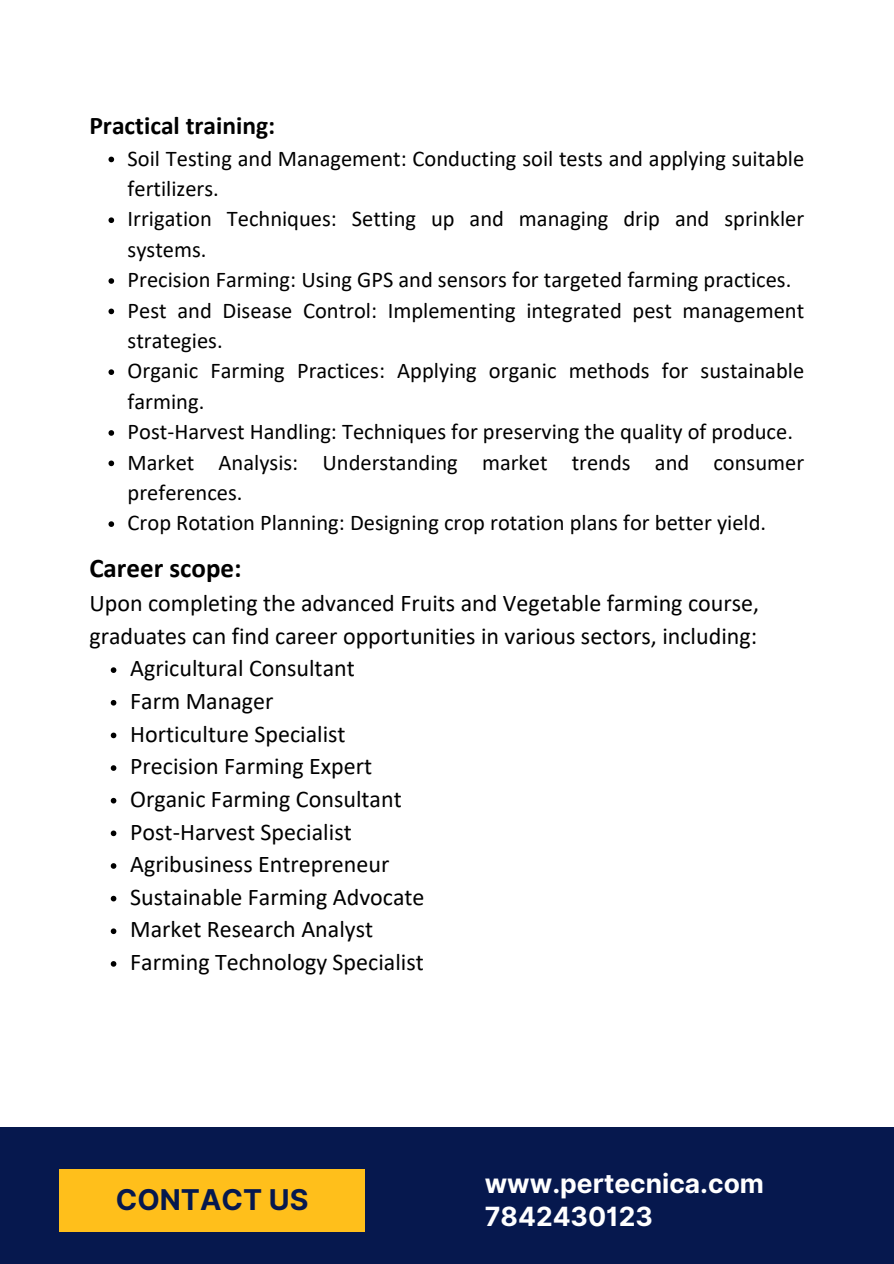
<style>
.page{position:relative;width:894px;height:1264px;background:#fff}
.page>*{position:absolute;margin:0;border:0;box-sizing:border-box;transform-origin:0 0}
.t1{font:700 28.65px "Inter";color:#06184e}
.t2{font:700 27px "Calibri";color:#000}
.t3{font:700 26.4px "Inter";color:#fff}
.t4{font:700 25.5px "Calibri";color:#000}
.t5{font:24px/32.7px "Calibri";color:#000}
.t6{font:22.5px/30.3px "Calibri";color:#000}
</style>
<div class="page">
<div style="left:0;top:1126px;width:893px;height:137px;background:#06184e"></div>
<div style="left:59px;top:1169px;width:306px;height:62px;background:#ffbf1b"></div>
<svg style="left:108px;top:157px;width:6px;height:5px"></svg>
<svg style="left:108px;top:217px;width:6px;height:6px"></svg>
<svg style="left:108px;top:278px;width:6px;height:6px"></svg>
<svg style="left:108px;top:308px;width:6px;height:6px"></svg>
<svg style="left:108px;top:369px;width:6px;height:6px"></svg>
<svg style="left:108px;top:430px;width:6px;height:6px"></svg>
<svg style="left:108px;top:460px;width:6px;height:6px"></svg>
<svg style="left:108px;top:521px;width:6px;height:6px"></svg>
<svg style="left:111px;top:667px;width:5px;height:6px"></svg>
<svg style="left:111px;top:700px;width:5px;height:5px"></svg>
<svg style="left:111px;top:732px;width:5px;height:6px"></svg>
<svg style="left:111px;top:765px;width:5px;height:5px"></svg>
<svg style="left:111px;top:797px;width:5px;height:6px"></svg>
<svg style="left:111px;top:830px;width:5px;height:6px"></svg>
<svg style="left:111px;top:863px;width:5px;height:5px"></svg>
<svg style="left:111px;top:895px;width:5px;height:6px"></svg>
<svg style="left:111px;top:928px;width:5px;height:6px"></svg>
<svg style="left:111px;top:961px;width:5px;height:5px"></svg>
<p class="t4" style="left:89px;top:115px;width:187px">Practical training:</p>
<p class="t6" style="left:128px;top:145px;width:678px">Soil Testing and Management: Conducting soil tests and applying suitable fertilizers.</p>
<p class="t6" style="left:128px;top:206px;width:678px">Irrigation Techniques: Setting up and managing drip and sprinkler systems.</p>
<p class="t6" style="left:128px;top:266px;width:665px">Precision Farming: Using GPS and sensors for targeted farming practices.</p>
<p class="t6" style="left:128px;top:297px;width:678px">Pest and Disease Control: Implementing integrated pest management strategies.</p>
<p class="t6" style="left:128px;top:357px;width:678px">Organic Farming Practices: Applying organic methods for sustainable farming.</p>
<h4 class="t6" style="left:128px;top:418px;width:666px">Post-Harvest Handling: Techniques for preserving the quality of produce.</h4>
<p class="t6" style="left:128px;top:449px;width:678px">Market Analysis: Understanding market trends and consumer preferences.</p>
<p class="t6" style="left:128px;top:509px;width:640px">Crop Rotation Planning: Designing crop rotation plans for better yield.</p>
<p class="t2" style="left:89px;top:557px;width:154px">Career scope:</p>
<p class="t5" style="left:89px;top:588px;width:671px">Upon completing the advanced Fruits and Vegetable farming course, graduates can find career opportunities in various sectors, including:</p>
<p class="t5" style="left:130px;top:654px;width:226px">Agricultural Consultant</p>
<p class="t5" style="left:130px;top:686px;width:145px">Farm Manager</p>
<p class="t5" style="left:130px;top:719px;width:217px">Horticulture Specialist</p>
<p class="t5" style="left:130px;top:752px;width:243px">Precision Farming Expert</p>
<p class="t5" style="left:130px;top:784px;width:273px">Organic Farming Consultant</p>
<p class="t5" style="left:130px;top:817px;width:223px">Post-Harvest Specialist</p>
<p class="t5" style="left:130px;top:849px;width:260px">Agribusiness Entrepreneur</p>
<h1 class="t5" style="left:130px;top:882px;width:296px">Sustainable Farming Advocate</h1>
<h2 class="t5" style="left:130px;top:915px;width:244px">Market Research Analyst</h2>
<h2 class="t5" style="left:130px;top:947px;width:295px">Farming Technology Specialist</h2>
<p class="t1" style="left:116px;top:1182px;width:194px">CONTACT US</p>
<p class="t3" style="left:484px;top:1167px;width:281px">www.pertecnica.com</p>
<h3 class="t3" style="left:484px;top:1200px;width:169px">7842430123</h3>
</div>
